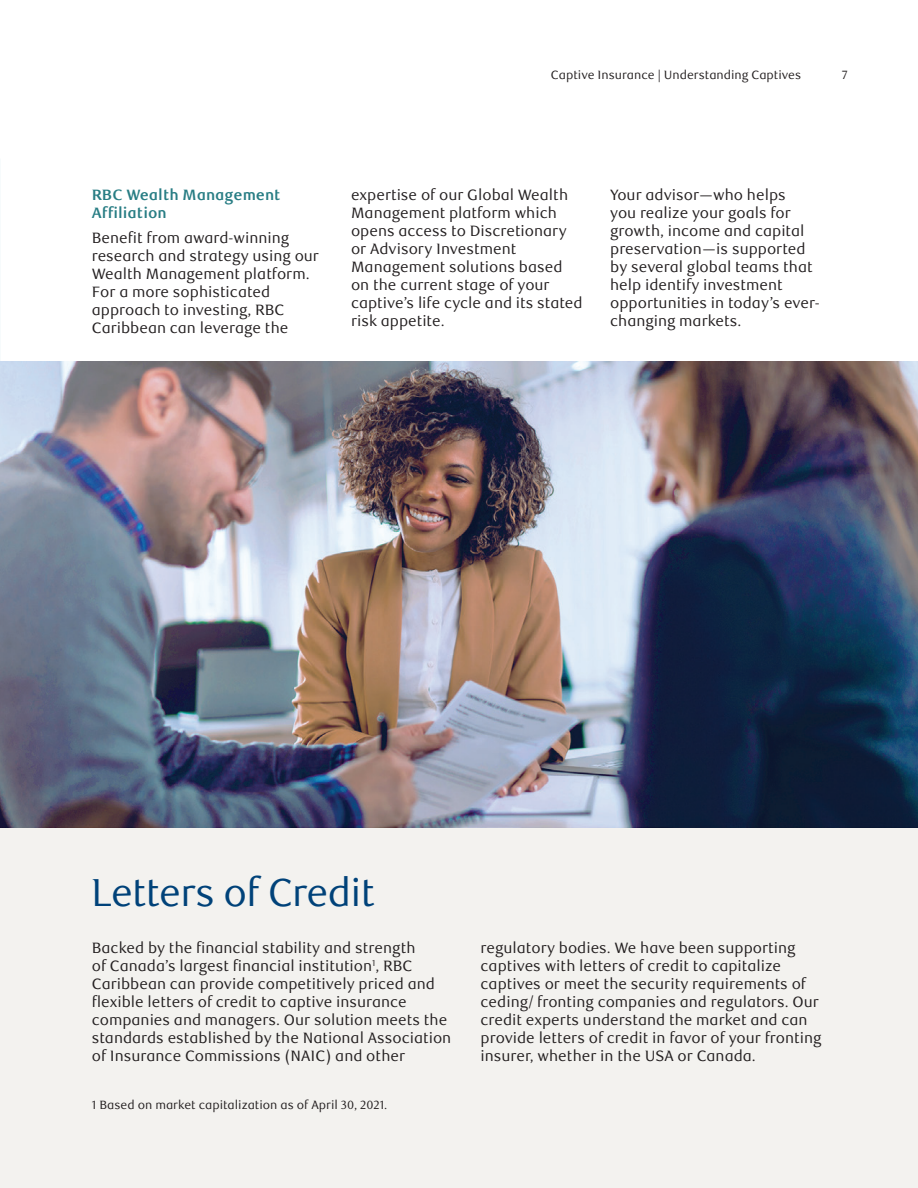
<style>
.page{position:relative;width:918px;height:1188px;background:#fff}
.page>*{position:absolute;margin:0;border:0;box-sizing:border-box;transform-origin:0 0}
.t1{font:39px "RBC Display";color:#004279}
.t2{font:15px/18px "RBC Text";color:#231f20}
.t3{font:700 15px/18px "RBC Text";color:#287d84}
.t4{font:12px "RBC Text";color:#231f20}
</style>
<div class="page">
<div style="left:1px;top:828px;width:917px;height:360px;background:#f3f2ef"></div>
<img style="left:0;top:362px;width:918px;height:466px">
<p class="t4" style="left:551px;top:68px;width:252px">Captive Insurance | Understanding Captives</p>
<p class="t4" style="left:842px;top:68px;width:7px">7</p>
<p class="t3" style="left:92px;top:186px;width:190px">RBC Wealth Management<br>Affiliation</p>
<p class="t2" style="left:92px;top:229px;width:229px">Benefit from award-winning research and strategy using our<br>Wealth Management platform.<br>For a more sophisticated approach to investing, RBC<br>Caribbean can leverage the</p>
<p class="t2" style="left:351px;top:186px;width:233px">expertise of our Global Wealth<br>Management platform which opens access to Discretionary or Advisory Investment<br>Management solutions based on the current stage of your captive’s life cycle and its stated risk appetite.</p>
<p class="t2" style="left:610px;top:186px;width:211px">Your advisor—who helps<br>you realize your goals for growth, income and capital preservation—is supported by several global teams that help identify investment opportunities in today’s ever&shy;changing markets.</p>
<h1 class="t1" style="left:92px;top:870px;width:284px">Letters of Credit</h1>
<p class="t2" style="left:92px;top:939px;width:361px">Backed by the financial stability and strength<br>of Canada’s largest financial institution<sup>1</sup>, RBC Caribbean can provide competitively priced and flexible letters of credit to captive insurance companies and managers. Our solution meets the standards established by the National Association of Insurance Commissions (NAIC) and other</p>
<p class="t2" style="left:481px;top:939px;width:342px">regulatory bodies. We have been supporting captives with letters of credit to capitalize captives or meet the security requirements of ceding/ fronting companies and regulators. Our credit experts understand the market and can provide letters of credit in favor of your fronting insurer, whether in the USA or Canada.</p>
<p class="t4" style="left:92px;top:1098px;width:297px">1 Based on market capitalization as of April 30, 2021.</p>
</div>
